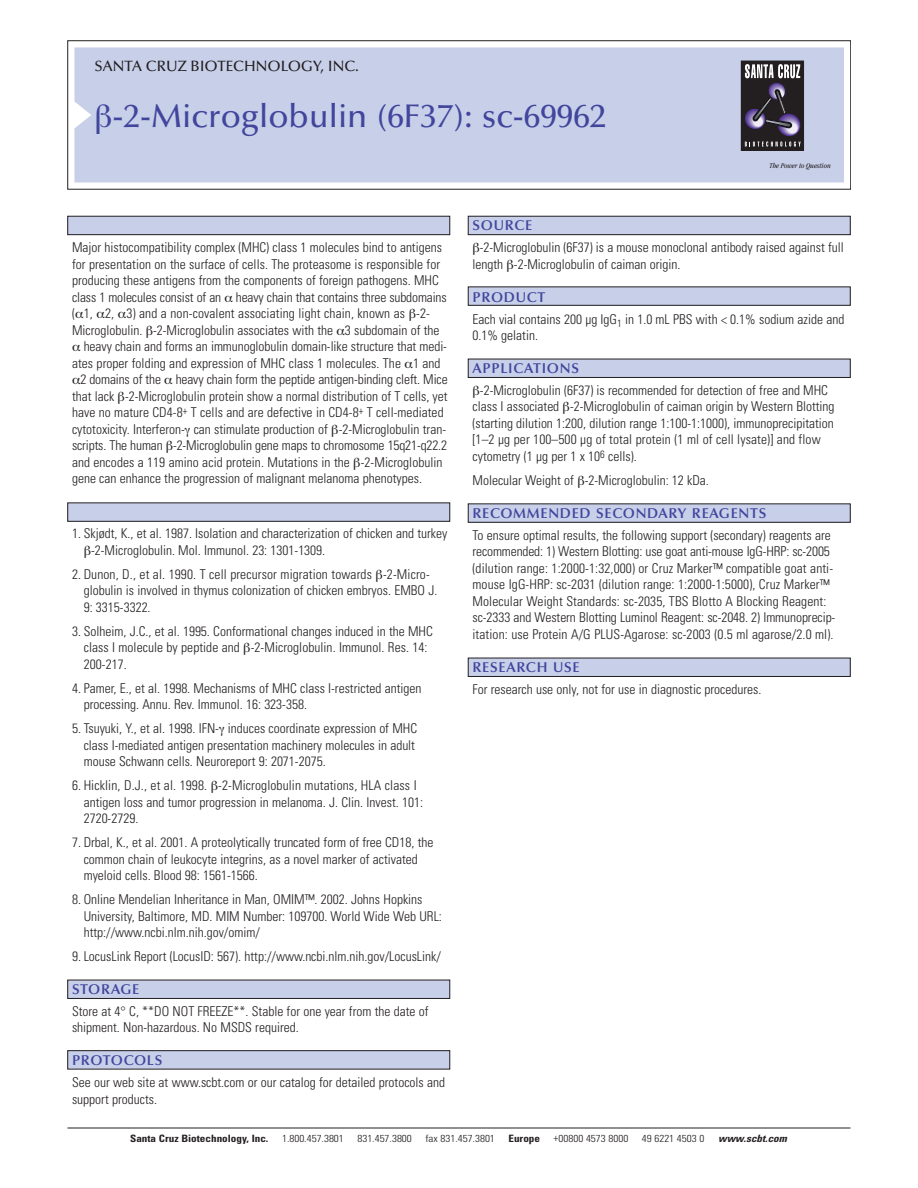
<style>
.page{position:relative;width:918px;height:1188px;background:#fff}
.page>*{position:absolute;margin:0;border:0;box-sizing:border-box;transform-origin:0 0}
.t1{font:500 33px "Optima";color:#41459c}
.t2{font:500 15px "Optima";color:#231f20}
.t3{font:600 14.25px "Optima";letter-spacing:.05em;color:#41459c}
.t4{font:300 condensed 13.5px/16.5px "Univers";color:#231f20}
.t5{font:300 condensed 10.2px "Univers";color:#231f20;scale:1.1 1}
.t6{font:700 condensed 10.2px "Univers";color:#231f20;scale:1.1 1}
.t7{font:italic 700 condensed 10.2px "Univers";color:#231f20;scale:1.1 1}
.t8{font:italic condensed 7.5px "Garamond";color:#231f20}
</style>
<div class="page">
<div style="left:68px;top:980px;width:382px;height:18px;background:#c7cfe9"></div>
<div style="left:68px;top:980px;width:382px;height:19px;border:1px solid #231f20"></div>
<div style="left:68px;top:1051px;width:382px;height:18px;background:#c7cfe9"></div>
<div style="left:68px;top:1050px;width:382px;height:19px;border:1px solid #231f20"></div>
<div style="left:68px;top:216px;width:382px;height:19px;background:#c7cfe9"></div>
<div style="left:68px;top:216px;width:382px;height:19px;border:1px solid #231f20"></div>
<div style="left:468px;top:216px;width:382px;height:19px;background:#c7cfe9"></div>
<div style="left:468px;top:216px;width:382px;height:19px;border:1px solid #231f20"></div>
<div style="left:468px;top:287px;width:382px;height:18px;background:#c7cfe9"></div>
<div style="left:468px;top:287px;width:382px;height:19px;border:1px solid #231f20"></div>
<div style="left:468px;top:359px;width:382px;height:18px;background:#c7cfe9"></div>
<div style="left:468px;top:359px;width:382px;height:19px;border:1px solid #231f20"></div>
<div style="left:468px;top:504px;width:382px;height:18px;background:#c7cfe9"></div>
<div style="left:468px;top:504px;width:382px;height:19px;border:1px solid #231f20"></div>
<div style="left:468px;top:658px;width:382px;height:18px;background:#c7cfe9"></div>
<div style="left:468px;top:658px;width:382px;height:19px;border:1px solid #231f20"></div>
<div style="left:68px;top:503px;width:382px;height:18px;background:#c7cfe9"></div>
<div style="left:68px;top:503px;width:382px;height:19px;border:1px solid #231f20"></div>
<div style="left:74px;top:47px;width:770px;height:135px;background:#c7cfe9"></div>
<div style="left:741px;top:61px;width:62px;height:89px;background:#231f20"></div>
<div style="left:741px;top:61px;width:63px;height:90px;border:1px solid #231f20"></div>
<svg style="left:741px;top:64px;width:64px;height:83px"></svg>
<hr style="left:68px;top:1128px;width:782px;height:1px;background:#231f20">
<svg style="left:97px;top:105px;width:14px;height:29px"></svg>
<p class="t2" style="left:94px;top:60px;width:266px">SANTA CRUZ BIOTECHNOLOGY, INC.</p>
<h1 class="t1" style="left:113px;top:103px;width:495px">-2-Microglobulin (6F37): sc-69962</h1>
<p class="t8" style="left:769px;top:163px;width:63px">The Power to Question</p>
<p class="t4" style="left:72px;top:241px;width:371px">Major histocompatibility complex (MHC) class 1 molecules bind to antigens</p>
<p class="t4" style="left:72px;top:257px;width:370px">for presentation on the surface of cells. The proteasome is responsible for</p>
<p class="t4" style="left:72px;top:274px;width:368px">producing these antigens from the components of foreign pathogens. MHC</p>
<p class="t4" style="left:72px;top:290px;width:376px">class 1 molecules consist of an heavy chain that contains three subdomains</p>
<p class="t4" style="left:72px;top:307px;width:360px">( 1, 2, 3) and a non-covalent associating light chain, known as -2-</p>
<p class="t4" style="left:72px;top:323px;width:369px">Microglobulin. -2-Microglobulin associates with the 3 subdomain of the</p>
<p class="t4" style="left:84px;top:340px;width:365px">heavy chain and forms an immunoglobulin domain-like structure that medi-</p>
<p class="t4" style="left:72px;top:356px;width:370px">ates proper folding and expression of MHC class 1 molecules. The 1 and</p>
<p class="t4" style="left:80px;top:373px;width:369px">2 domains of the heavy chain form the peptide antigen-binding cleft. Mice</p>
<p class="t4" style="left:72px;top:389px;width:377px">that lack -2-Microglobulin protein show a normal distribution of T cells, yet</p>
<p class="t4" style="left:72px;top:406px;width:373px">have no mature CD4-8<sup>+</sup> T cells and are defective in CD4-8<sup>+</sup> T cell-mediated</p>
<p class="t4" style="left:72px;top:422px;width:376px">cytotoxicity. Interferon- can stimulate production of -2-Microglobulin tran-</p>
<p class="t4" style="left:72px;top:439px;width:377px">scripts. The human -2-Microglobulin gene maps to chromosome 15q21-q22.2</p>
<p class="t4" style="left:72px;top:455px;width:372px">and encodes a 119 amino acid protein. Mutations in the -2-Microglobulin</p>
<p class="t4" style="left:72px;top:472px;width:352px">gene can enhance the progression of malignant melanoma phenotypes.</p>
<p class="t4" style="left:91px;top:526px;width:358px;text-indent:-19px">1. Skjødt, K., et al. 1987. Isolation and characterization of chicken and turkey -2-Microglobulin. Mol. Immunol. 23: 1301-1309.</p>
<p class="t4" style="left:84px;top:567px;width:355px;text-indent:-12px">2. Dunon, D., et al. 1990. T cell precursor migration towards -2-Micro&shy;globulin is involved in thymus colonization of chicken embryos. EMBO J.<br>9: 3315-3322.</p>
<p class="t4" style="left:84px;top:624px;width:351px;text-indent:-12px">3. Solheim, J.C., et al. 1995. Conformational changes induced in the MHC class I molecule by peptide and -2-Microglobulin. Immunol. Res. 14:<br>200-217.</p>
<p class="t4" style="left:84px;top:681px;width:339px;text-indent:-12px">4. Pamer, E., et al. 1998. Mechanisms of MHC class I-restricted antigen processing. Annu. Rev. Immunol. 16: 323-358.</p>
<p class="t4" style="left:84px;top:721px;width:335px;text-indent:-12px">5. Tsuyuki, Y., et al. 1998. IFN- induces coordinate expression of MHC class I-mediated antigen presentation machinery molecules in adult mouse Schwann cells. Neuroreport 9: 2071-2075.</p>
<p class="t4" style="left:84px;top:778px;width:341px;text-indent:-12px">6. Hicklin, D.J., et al. 1998. -2-Microglobulin mutations, HLA class I antigen loss and tumor progression in melanoma. J. Clin. Invest. 101:<br>2720-2729.</p>
<p class="t4" style="left:84px;top:835px;width:351px;text-indent:-12px">7. Drbal, K., et al. 2001. A proteolytically truncated form of free CD18, the common chain of leukocyte integrins, as a novel marker of activated myeloid cells. Blood 98: 1561-1566.</p>
<p class="t4" style="left:84px;top:892px;width:360px;text-indent:-12px">8. Online Mendelian Inheritance in Man, OMIM™. 2002. Johns Hopkins<br>University, Baltimore, MD. MIM Number: 109700. World Wide Web URL: http://www.ncbi.nlm.nih.gov/omim/</p>
<p class="t4" style="left:72px;top:949px;width:370px">9. LocusLink Report (LocusID: 567). http://www.ncbi.nlm.nih.gov/LocusLink/</p>
<p class="t3" style="left:72px;top:983px;width:69px">STORAGE</p>
<p class="t4" style="left:72px;top:1004px;width:358px">Store at 4° C, **DO NOT FREEZE**. Stable for one year from the date of shipment. Non-hazardous. No MSDS required.</p>
<p class="t3" style="left:72px;top:1055px;width:92px">PROTOCOLS</p>
<p class="t4" style="left:72px;top:1076px;width:375px">See our web site at www.scbt.com or our catalog for detailed protocols and support products.</p>
<p class="t3" style="left:473px;top:220px;width:61px">SOURCE</p>
<p class="t4" style="left:473px;top:241px;width:373px;text-indent:7px">-2-Microglobulin (6F37) is a mouse monoclonal antibody raised against full length -2-Microglobulin of caiman origin.</p>
<p class="t3" style="left:473px;top:291px;width:74px">PRODUCT</p>
<p class="t4" style="left:473px;top:312px;width:373px">Each vial contains 200 µg IgG<sub>1</sub> in 1.0 mL PBS with &lt; 0.1% sodium azide and<br>0.1% gelatin.</p>
<p class="t3" style="left:473px;top:362px;width:108px">APPLICATIONS</p>
<p class="t4" style="left:473px;top:383px;width:364px;text-indent:7px">-2-Microglobulin (6F37) is recommended for detection of free and MHC class I associated -2-Microglobulin of caiman origin by Western Blotting (starting dilution 1:200, dilution range 1:100-1:1000), immunoprecipitation [1–2 µg per 100–500 µg of total protein (1 ml of cell lysate)] and flow cytometry (1 µg per 1 x 10<sup>6</sup> cells).</p>
<p class="t4" style="left:473px;top:473px;width:238px">Molecular Weight of -2-Microglobulin: 12 kDa.</p>
<p class="t3" style="left:473px;top:507px;width:295px">RECOMMENDED SECONDARY REAGENTS</p>
<p class="t4" style="left:473px;top:528px;width:364px">To ensure optimal results, the following support (secondary) reagents are recommended: 1) Western Blotting: use goat anti-mouse IgG-HRP: sc-2005 (dilution range: 1:2000-1:32,000) or Cruz Marker™ compatible goat anti&shy;mouse IgG-HRP: sc-2031 (dilution range: 1:2000-1:5000), Cruz Marker™ Molecular Weight Standards: sc-2035, TBS Blotto A Blocking Reagent: sc-2333 and Western Blotting Luminol Reagent: sc-2048. 2) Immunoprecip&shy;itation: use Protein A/G PLUS-Agarose: sc-2003 (0.5 ml agarose/2.0 ml).</p>
<p class="t3" style="left:473px;top:661px;width:109px">RESEARCH USE</p>
<p class="t4" style="left:473px;top:682px;width:290px">For research use only, not for use in diagnostic procedures.</p>
<p class="t6" style="left:130px;top:1135px;width:127px">Santa Cruz Biotechnology, Inc.</p>
<p class="t5" style="left:282px;top:1135px;width:58px">1.800.457.3801</p>
<p class="t5" style="left:357px;top:1135px;width:51px">831.457.3800</p>
<p class="t5" style="left:425px;top:1135px;width:65px">fax 831.457.3801</p>
<p class="t6" style="left:508px;top:1135px;width:30px">Europe</p>
<p class="t5" style="left:554px;top:1135px;width:69px">+00800 4573 8000</p>
<p class="t5" style="left:642px;top:1135px;width:58px">49 6221 4503 0</p>
<p class="t7" style="left:718px;top:1135px;width:66px">www.scbt.com</p>
</div>
